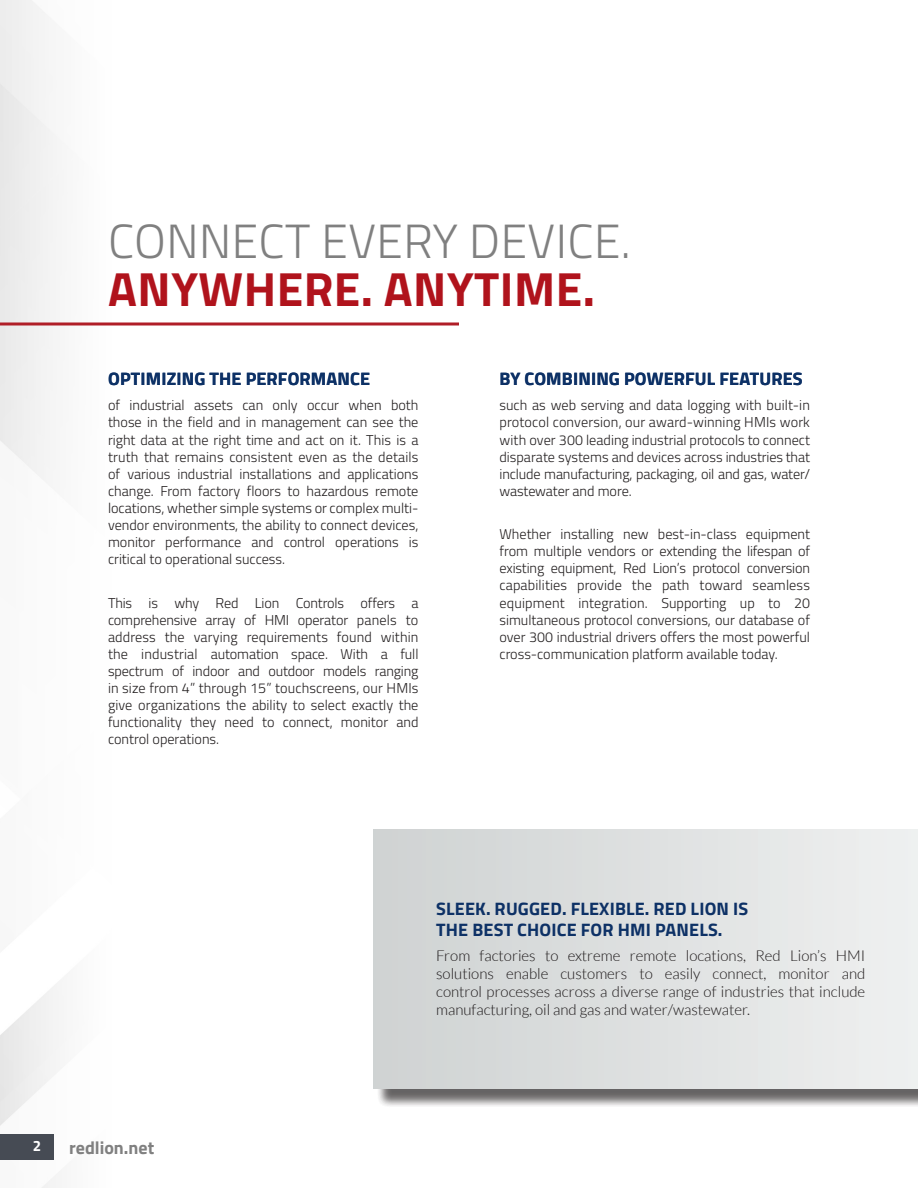
<style>
.page{position:relative;width:918px;height:1188px;background:#fff}
.page>*{position:absolute;margin:0;border:0;box-sizing:border-box;transform-origin:0 0}
.Page_Header__Red{font:300 48px/48px "Titillium Web";letter-spacing:.01em;color:#808080}
.Body_Paragraph_Heade{font:700 18px/21.6px "Titillium Web";letter-spacing:.01em;color:#0d3166}
.t1{font:700 18px "Titillium Web";color:#808080}
.Body_Paragraph{font:300 15px/18px "Lato";color:#231f20;text-align:justify}
.t2{font:700 15px "Titillium Web";color:#fff}
.Body_Paragraph-2{font:300 14.25px/17.1px "Titillium Web";color:#231f20;text-align:justify}
.s1{font-weight:700;color:#b0131c}
</style>
<div class="page">
<div style="left:0;top:1134px;width:54px;height:26px;background:#464b54"></div>
<hr style="left:0;top:322px;width:459px;height:3px;background:#b01e27">
<div style="left:376px;top:832px;width:542px;height:276px;background:#231f20;opacity:.5"></div>
<div style="left:374px;top:830px;width:544px;height:259px;background:linear-gradient(to right,#cfd2d2,#eef0f0)"></div>
<p class="Page_Header__Red" style="left:108px;top:215px;width:524px">CONNECT EVERY DEVICE.<br><span class="s1">ANYWHERE. ANYTIME.</span></p>
<p class="Body_Paragraph_Heade" style="left:108px;top:367px;width:264px">OPTIMIZING THE PERFORMANCE</p>
<p class="Body_Paragraph_Heade" style="left:500px;top:367px;width:305px">BY COMBINING POWERFUL FEATURES</p>
<p class="Body_Paragraph-2" style="left:108px;top:396px;width:312px">of industrial assets can only occur when both those in the field and in management can see the right data at the right time and act on it. This is a truth that remains consistent even as the details of various industrial installations and applications change. From factory floors to hazardous remote locations, whether simple systems or complex multi&shy;vendor environments, the ability to connect devices, monitor performance and control operations is critical to operational success.</p>
<p class="Body_Paragraph-2" style="left:108px;top:593px;width:312px">This is why Red Lion Controls offers a comprehensive array of HMI operator panels to address the varying requirements found within the industrial automation space. With a full spectrum of indoor and outdoor models ranging in size from 4” through 15” touchscreens, our HMIs give organizations the ability to select exactly the functionality they need to connect, monitor and control operations.</p>
<p class="Body_Paragraph-2" style="left:500px;top:396px;width:312px">such as web serving and data logging with built-in protocol conversion, our award-winning HMIs work with over 300 leading industrial protocols to connect disparate systems and devices across industries that include manufacturing, packaging, oil and gas, water/ wastewater and more.</p>
<p class="Body_Paragraph-2" style="left:500px;top:525px;width:312px">Whether installing new best-in-class equipment from multiple vendors or extending the lifespan of existing equipment, Red Lion’s protocol conversion capabilities provide the path toward seamless equipment integration. Supporting up to 20 simultaneous protocol conversions, our database of over 300 industrial drivers offers the most powerful cross-communication platform available today.</p>
<p class="t2" style="left:33px;top:1134px;width:10px">2</p>
<p class="t1" style="left:69px;top:1134px;width:87px">redlion.net</p>
<p class="Body_Paragraph_Heade" style="left:436px;top:897px;width:314px">SLEEK. RUGGED. FLEXIBLE. RED LION IS<br>THE BEST CHOICE FOR HMI PANELS.</p>
<p class="Body_Paragraph" style="left:436px;top:947px;width:431px">From factories to extreme remote locations, Red Lion’s HMI solutions enable customers to easily connect, monitor and control processes across a diverse range of industries that include manufacturing, oil and gas and water/wastewater.</p>
</div>
